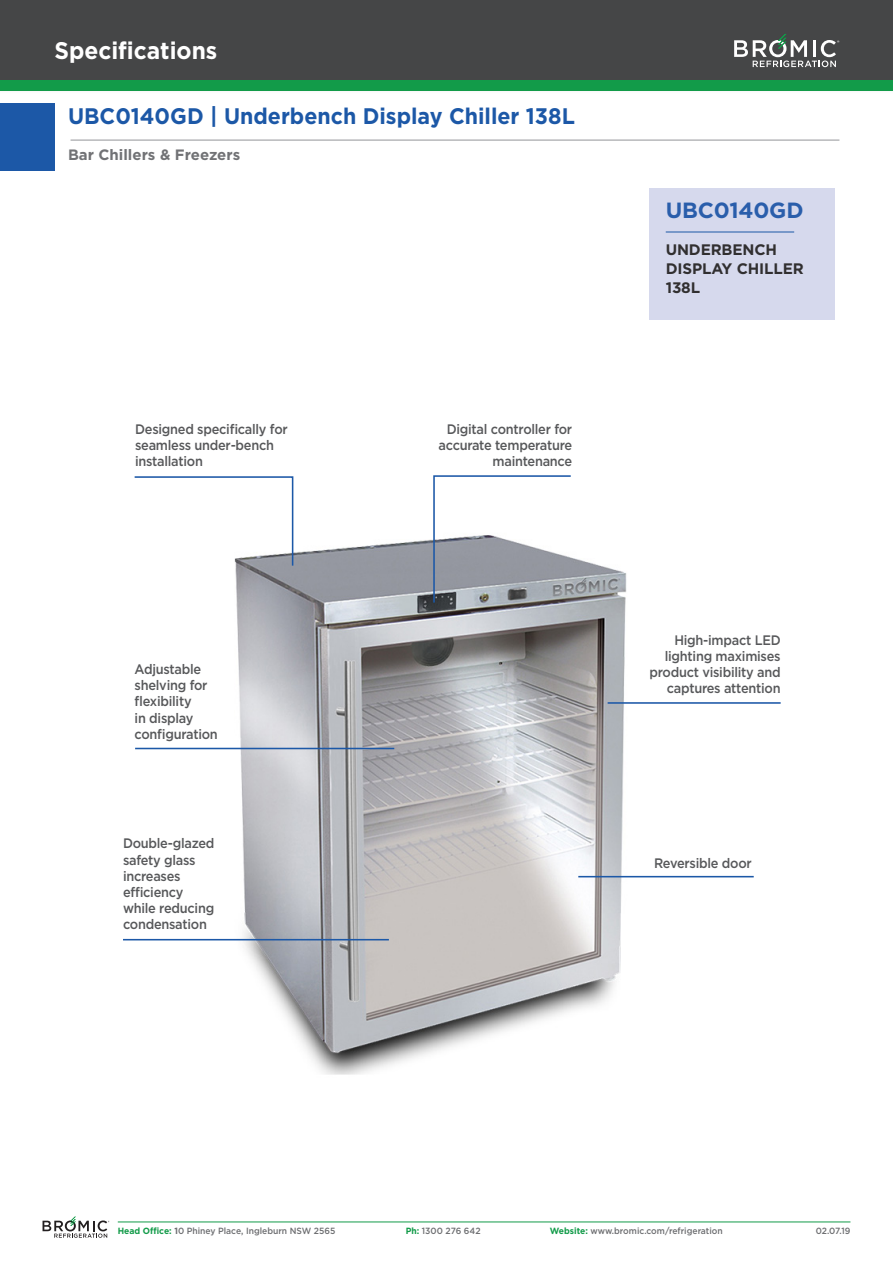
<style>
.page{position:relative;width:893px;height:1263px;background:#fff}
.page>*{position:absolute;margin:0;border:0;box-sizing:border-box;transform-origin:0 0}
.t1{font:700 24px "Gotham";color:#fff;scale:.95 1}
.t2{font:700 22.5px "Gotham";color:#1c58a7;scale:.95 1}
.t3{font:700 22.05px "Gotham";letter-spacing:-.01em;color:#2a5eab}
.t4{font:700 15.15px/18.6px "Gotham";letter-spacing:-.01em;color:#312f30}
.t5{font:700 15px "Gotham";color:#717275}
.t6{font:500 13.8px/16.2px "Gotham";letter-spacing:-.02em;color:#57585a;scale:.93 1}
.t7{font:500 9px "Gotham";color:#6c6d70;scale:.95 1}
.s1{font-weight:700;color:#129b49}
.s2{font-weight:700}
</style>
<div class="page">
<hr style="left:118px;top:1221px;width:732px;height:1px;background:#129b49">
<hr style="left:71px;top:140px;width:768px;height:1px;background:#939598">
<svg style="left:43px;top:1216px;width:66px;height:22px"></svg>
<div style="left:0;top:0;width:893px;height:94px;background:#fafafa"></div>
<div style="left:0;top:0;width:893px;height:84px;background:#454647"></div>
<div style="left:0;top:80px;width:893px;height:11px;background:#129b49"></div>
<div style="left:0;top:103px;width:54px;height:67px;background:#1c58a7"></div>
<svg style="left:734px;top:34px;width:105px;height:33px"></svg>
<img style="left:123px;top:539px;width:631px;height:536px">
<div style="left:650px;top:188px;width:185px;height:132px;background:#d6d9ed"></div>
<hr style="left:666px;top:232px;width:128px;height:1px;background:#1c58a7">
<svg style="left:133px;top:476px;width:161px;height:91px"></svg>
<hr style="left:608px;top:702px;width:173px;height:2px;background:#1c58a7">
<hr style="left:123px;top:939px;width:266px;height:1px;background:#1c58a7">
<hr style="left:135px;top:748px;width:259px;height:1px;background:#1c58a7">
<svg style="left:432px;top:475px;width:140px;height:129px"></svg>
<hr style="left:578px;top:876px;width:176px;height:1px;background:#1c58a7">
<h1 class="t1" style="left:54px;top:36px;width:173px">Specifications</h1>
<p class="t2" style="left:68px;top:103px;width:535px">UBC0140GD | Underbench Display Chiller 138L</p>
<p class="t5" style="left:68px;top:146px;width:174px">Bar Chillers &amp; Freezers</p>
<p class="t6" style="left:135px;top:420px;width:166px">Designed specifically for seamless under-bench installation</p>
<p class="t6" style="left:135px;top:661px;width:91px">Adjustable shelving for flexibility<br>in display configuration</p>
<p class="t6" style="left:123px;top:835px;width:100px">Double-glazed safety glass increases efficiency while reducing condensation</p>
<p class="t6" style="left:439px;top:420px;width:145px;text-align:right">Digital controller for accurate temperature maintenance</p>
<p class="t3" style="left:666px;top:197px;width:139px">UBC0140GD</p>
<p class="t4" style="left:666px;top:241px;width:139px">UNDERBENCH<br>DISPLAY CHILLER<br>138L</p>
<p class="t6" style="left:649px;top:631px;width:143px;text-align:right">High-impact LED lighting maximises product visibility and captures attention</p>
<p class="t6" style="left:654px;top:855px;width:107px">Reversible door</p>
<p class="t7" style="left:118px;top:1226px;width:231px"><span class="s1">Head Office:</span> <span class="s2">1</span>0 Phiney Place, Ingleburn NSW 2565</p>
<p class="t7" style="left:406px;top:1226px;width:80px"><span class="s1">Ph:</span> 1300 276 642</p>
<p class="t7" style="left:550px;top:1226px;width:184px"><span class="s1">Website:</span> www.bromic.com/refrigeration</p>
<p class="t7" style="left:816px;top:1226px;width:38px">02.07.19</p>
</div>
